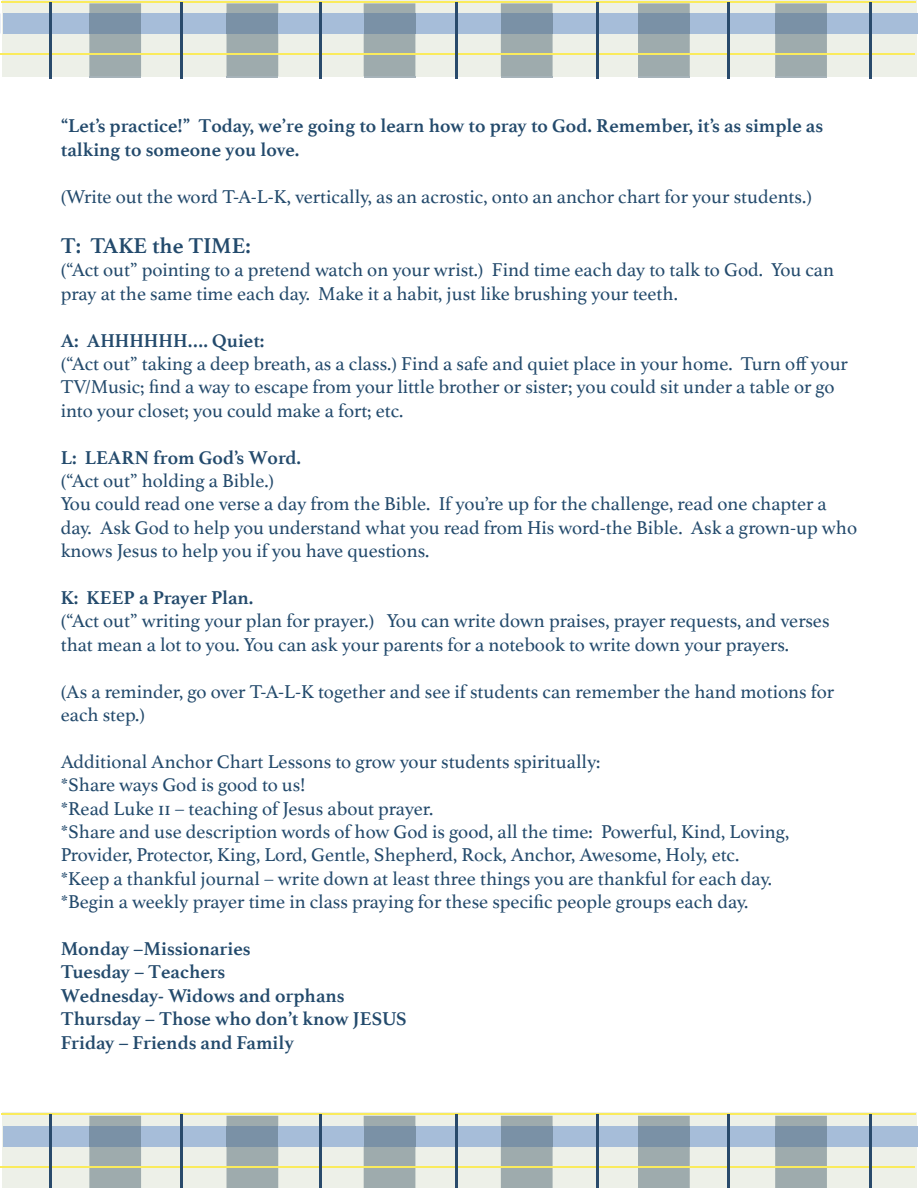
<style>
.page{position:relative;width:918px;height:1188px;background:#fff}
.page>*{position:absolute;margin:0;border:0;box-sizing:border-box;transform-origin:0 0}
.t1{font:700 22.5px "Athelas";color:#234a6c}
.t2{font:19.5px/23.4px "Athelas";color:#234a6c}
.t3{font:700 19.5px/23.4px "Athelas";color:#234a6c}
</style>
<div class="page">
<div style="left:2px;top:1112px;width:915px;height:76px;background:#edf0e8"></div>
<div style="left:4px;top:1126px;width:914px;height:20px;background:#a6bdd9"></div>
<div style="left:89px;top:1116px;width:52px;height:72px;background:#9eabad"></div>
<div style="left:89px;top:1126px;width:52px;height:20px;background:#7a91a6"></div>
<div style="left:227px;top:1116px;width:51px;height:72px;background:#9eabad"></div>
<div style="left:227px;top:1126px;width:51px;height:20px;background:#7a91a6"></div>
<div style="left:364px;top:1116px;width:51px;height:72px;background:#9eabad"></div>
<div style="left:364px;top:1126px;width:51px;height:20px;background:#7a91a6"></div>
<div style="left:501px;top:1116px;width:52px;height:72px;background:#9eabad"></div>
<div style="left:501px;top:1126px;width:52px;height:20px;background:#7a91a6"></div>
<div style="left:638px;top:1116px;width:52px;height:72px;background:#9eabad"></div>
<div style="left:638px;top:1126px;width:52px;height:20px;background:#7a91a6"></div>
<div style="left:775px;top:1116px;width:52px;height:72px;background:#9eabad"></div>
<div style="left:775px;top:1126px;width:52px;height:20px;background:#7a91a6"></div>
<hr style="left:1px;top:1114px;width:915px;height:1px;background:#faeb5c">
<hr style="left:0;top:1166px;width:914px;height:1px;background:#faeb5c">
<hr style="left:49px;top:1115px;width:3px;height:73px;background:#294a6b">
<hr style="left:180px;top:1115px;width:3px;height:73px;background:#294a6b">
<hr style="left:319px;top:1115px;width:3px;height:73px;background:#294a6b">
<hr style="left:455px;top:1115px;width:2px;height:73px;background:#294a6b">
<hr style="left:596px;top:1115px;width:3px;height:73px;background:#294a6b">
<hr style="left:727px;top:1115px;width:3px;height:73px;background:#294a6b">
<hr style="left:870px;top:1115px;width:2px;height:73px;background:#294a6b">
<div style="left:2px;top:0;width:915px;height:76px;background:#edf0e8"></div>
<div style="left:4px;top:14px;width:914px;height:20px;background:#a6bdd9"></div>
<hr style="left:89px;top:76px;width:52px;height:2px;background:#a6b3ba">
<svg style="left:89px;top:3px;width:52px;height:73px;background:#a0acac"></svg>
<div style="left:89px;top:14px;width:52px;height:20px;background:#7a91a6"></div>
<hr style="left:227px;top:76px;width:51px;height:2px;background:#a6b3ba">
<div style="left:227px;top:3px;width:51px;height:73px;background:#9eabad"></div>
<div style="left:227px;top:14px;width:51px;height:20px;background:#7a91a6"></div>
<hr style="left:364px;top:76px;width:51px;height:2px;background:#a6b3ba">
<div style="left:364px;top:3px;width:51px;height:73px;background:#9eabad"></div>
<div style="left:364px;top:14px;width:51px;height:20px;background:#7a91a6"></div>
<hr style="left:501px;top:76px;width:52px;height:2px;background:#a6b3ba">
<svg style="left:501px;top:3px;width:52px;height:73px;background:#a0acac"></svg>
<div style="left:501px;top:14px;width:52px;height:20px;background:#7a91a6"></div>
<hr style="left:638px;top:76px;width:52px;height:2px;background:#a6b3ba">
<svg style="left:638px;top:3px;width:52px;height:73px;background:#a0acac"></svg>
<div style="left:638px;top:14px;width:52px;height:20px;background:#7a91a6"></div>
<hr style="left:775px;top:76px;width:52px;height:2px;background:#a6b3ba">
<svg style="left:775px;top:3px;width:52px;height:73px;background:#a0acac"></svg>
<div style="left:775px;top:14px;width:52px;height:20px;background:#7a91a6"></div>
<hr style="left:1px;top:1px;width:915px;height:1px;background:#faeb5c">
<hr style="left:0;top:54px;width:914px;height:1px;background:#faeb5c">
<hr style="left:49px;top:2px;width:3px;height:77px;background:#294a6b">
<hr style="left:180px;top:2px;width:3px;height:77px;background:#294a6b">
<hr style="left:319px;top:2px;width:3px;height:77px;background:#294a6b">
<hr style="left:455px;top:2px;width:2px;height:77px;background:#294a6b">
<hr style="left:596px;top:2px;width:3px;height:77px;background:#294a6b">
<hr style="left:727px;top:2px;width:3px;height:77px;background:#294a6b">
<hr style="left:870px;top:2px;width:2px;height:77px;background:#294a6b">
<p class="t3" style="left:61px;top:114px;width:764px">“Let’s practice!” Today, we’re going to learn how to pray to God. Remember, it’s as simple as talking to someone you love.</p>
<p class="t2" style="left:61px;top:184px;width:753px">(Write out the word T-A-L-K, vertically, as an acrostic, onto an anchor chart for your students.)</p>
<p class="t1" style="left:61px;top:227px;width:191px">T: TAKE the TIME:</p>
<p class="t2" style="left:61px;top:258px;width:775px">(“Act out” pointing to a pretend watch on your wrist.) Find time each day to talk to God. You can pray at the same time each day. Make it a habit, just like brushing your teeth.</p>
<p class="t3" style="left:61px;top:328px;width:205px">A: AHHHHHH…. Quiet:</p>
<p class="t2" style="left:61px;top:351px;width:789px">(“Act out” taking a deep breath, as a class.) Find a safe and quiet place in your home. Turn off your<br>TV/Music; find a way to escape from your little brother or sister; you could sit under a table or go into your closet; you could make a fort; etc.</p>
<p class="t3" style="left:61px;top:445px;width:242px">L: LEARN from God’s Word.</p>
<p class="t2" style="left:61px;top:468px;width:215px">(“Act out” holding a Bible.)</p>
<p class="t2" style="left:61px;top:492px;width:798px">You could read one verse a day from the Bible. If you’re up for the challenge, read one chapter a day. Ask God to help you understand what you read from His word-the Bible. Ask a grown-up who knows Jesus to help you if you have questions.</p>
<p class="t3" style="left:61px;top:585px;width:194px">K: KEEP a Prayer Plan.</p>
<p class="t2" style="left:61px;top:609px;width:770px">(“Act out” writing your plan for prayer.) You can write down praises, prayer requests, and verses that mean a lot to you. You can ask your parents for a notebook to write down your prayers.</p>
<p class="t2" style="left:61px;top:679px;width:775px">(As a reminder, go over T-A-L-K together and see if students can remember the hand motions for each step.)</p>
<p class="t2" style="left:61px;top:749px;width:541px">Additional Anchor Chart Lessons to grow your students spiritually:</p>
<p class="t2" style="left:61px;top:772px;width:246px">*Share ways God is good to us!</p>
<p class="t2" style="left:61px;top:796px;width:374px">*Read Luke 11 – teaching of Jesus about prayer.</p>
<p class="t2" style="left:61px;top:819px;width:730px">*Share and use description words of how God is good, all the time: Powerful, Kind, Loving,</p>
<p class="t2" style="left:61px;top:843px;width:680px">Provider, Protector, King, Lord, Gentle, Shepherd, Rock, Anchor, Awesome, Holy, etc.</p>
<p class="t2" style="left:61px;top:866px;width:713px">*Keep a thankful journal – write down at least three things you are thankful for each day.</p>
<p class="t2" style="left:61px;top:889px;width:689px">*Begin a weekly prayer time in class praying for these specific people groups each day.</p>
<p class="t3" style="left:61px;top:936px;width:191px">Monday –Missionaries</p>
<p class="t3" style="left:61px;top:960px;width:166px">Tuesday – Teachers</p>
<p class="t3" style="left:61px;top:983px;width:285px">Wednesday- Widows and orphans</p>
<p class="t3" style="left:61px;top:1007px;width:347px">Thursday – Those who don’t know JESUS</p>
<p class="t3" style="left:61px;top:1030px;width:235px">Friday – Friends and Family</p>
</div>
